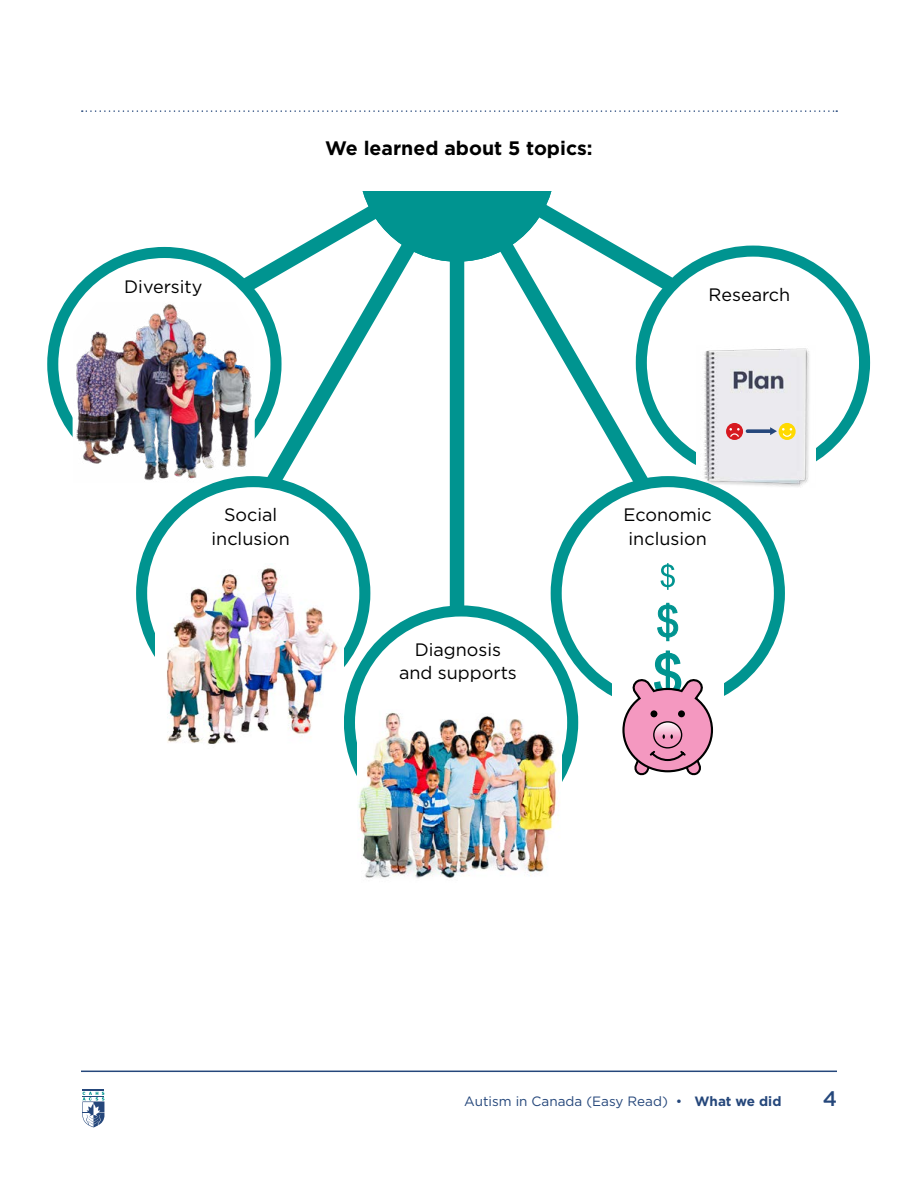
<style>
.page{position:relative;width:918px;height:1188px;background:#fff}
.page>*{position:absolute;margin:0;border:0;box-sizing:border-box;transform-origin:0 0}
.t1{font:500 21px "Gotham";color:#25477b}
.Diagram_header{font:700 19.5px "Gotham";color:#000}
.list_diagram{font:18px/23.5px "Gotham";color:#000;text-align:center}
.t2{font:13.5px "Gotham";color:#25477b}
.s1{font-weight:700}
</style>
<div class="page">
<hr style="left:81px;top:1071px;width:756px;height:1px;background:#25477b">
<svg style="left:83px;top:1091px;width:22px;height:37px"></svg>
<hr style="left:82px;top:1089px;width:22px;height:2px;background:#25477b">
<svg style="left:82px;top:1092px;width:22px;height:35px"></svg>
<svg style="left:167px;top:486px;width:601px;height:148px"></svg>
<div style="left:450px;top:191px;width:14px;height:434px;background:#009490"></div>
<svg style="left:476px;top:412px;width:231px;height:170px"></svg>
<svg style="left:476px;top:191px;width:292px;height:221px"></svg>
<svg style="left:206px;top:191px;width:270px;height:392px"></svg>
<svg style="left:175px;top:191px;width:300px;height:224px"></svg>
<div style="left:641px;top:251px;width:224px;height:223px;background:#fff;border-radius:50%"></div>
<div style="left:636px;top:246px;width:234px;height:234px;border:11px solid #009490;border-radius:50%"></div>
<img style="left:696px;top:348px;width:120px;height:140px">
<svg style="left:53px;top:252px;width:223px;height:224px"></svg>
<div style="left:47px;top:247px;width:235px;height:234px;border:11px solid #009490;border-radius:50%"></div>
<img style="left:73px;top:301px;width:182px;height:182px">
<div style="left:142px;top:482px;width:223px;height:223px;background:#fff;border-radius:50%"></div>
<div style="left:136px;top:476px;width:234px;height:234px;border:11px solid #009490;border-radius:50%"></div>
<div style="left:349px;top:611px;width:224px;height:223px;background:#fff;border-radius:50%"></div>
<div style="left:344px;top:605px;width:234px;height:235px;border:11px solid #009490;border-radius:50%"></div>
<div style="left:556px;top:482px;width:223px;height:223px;background:#fff;border-radius:50%"></div>
<div style="left:551px;top:476px;width:234px;height:234px;border:11px solid #009490;border-radius:50%"></div>
<svg style="left:82px;top:110px;width:755px;height:2px"></svg>
<svg style="left:779px;top:423px;width:17px;height:17px"></svg>
<div style="left:726px;top:423px;width:17px;height:17px;background:#d71920;border-radius:50%"></div>
<svg style="left:729px;top:428px;width:11px;height:9px"></svg>
<svg style="left:747px;top:429px;width:23px;height:4px"></svg>
<svg style="left:770px;top:427px;width:22px;height:10px"></svg>
<div style="left:612px;top:563px;width:112px;height:212px;background:#fff"></div>
<svg style="left:622px;top:650px;width:91px;height:125px"></svg>
<div style="left:651px;top:710px;width:6px;height:7px;background:#000;border-radius:50%"></div>
<div style="left:678px;top:710px;width:7px;height:7px;background:#000;border-radius:50%"></div>
<svg style="left:661px;top:563px;width:14px;height:27px"></svg>
<svg style="left:657px;top:603px;width:21px;height:38px"></svg>
<img style="left:156px;top:563px;width:188px;height:181px">
<img style="left:357px;top:712px;width:205px;height:166px">
<p class="list_diagram" style="left:124px;top:275px;width:80px">Diversity</p>
<p class="Diagram_header" style="left:325px;top:135px;width:269px">We learned about 5 topics:</p>
<p class="list_diagram" style="left:709px;top:283px;width:83px">Research</p>
<p class="list_diagram" style="left:212px;top:502px;width:80px">Social inclusion</p>
<p class="list_diagram" style="left:399px;top:637px;width:119px">Diagnosis and supports</p>
<p class="list_diagram" style="left:624px;top:502px;width:90px;text-align:left">Economic inclusion</p>
<p class="t2" style="left:464px;top:1092px;width:319px">Autism in Canada (Easy Read) • <span class="s1">What we did</span></p>
<p class="t1" style="left:823px;top:1085px;width:16px">4</p>
</div>
